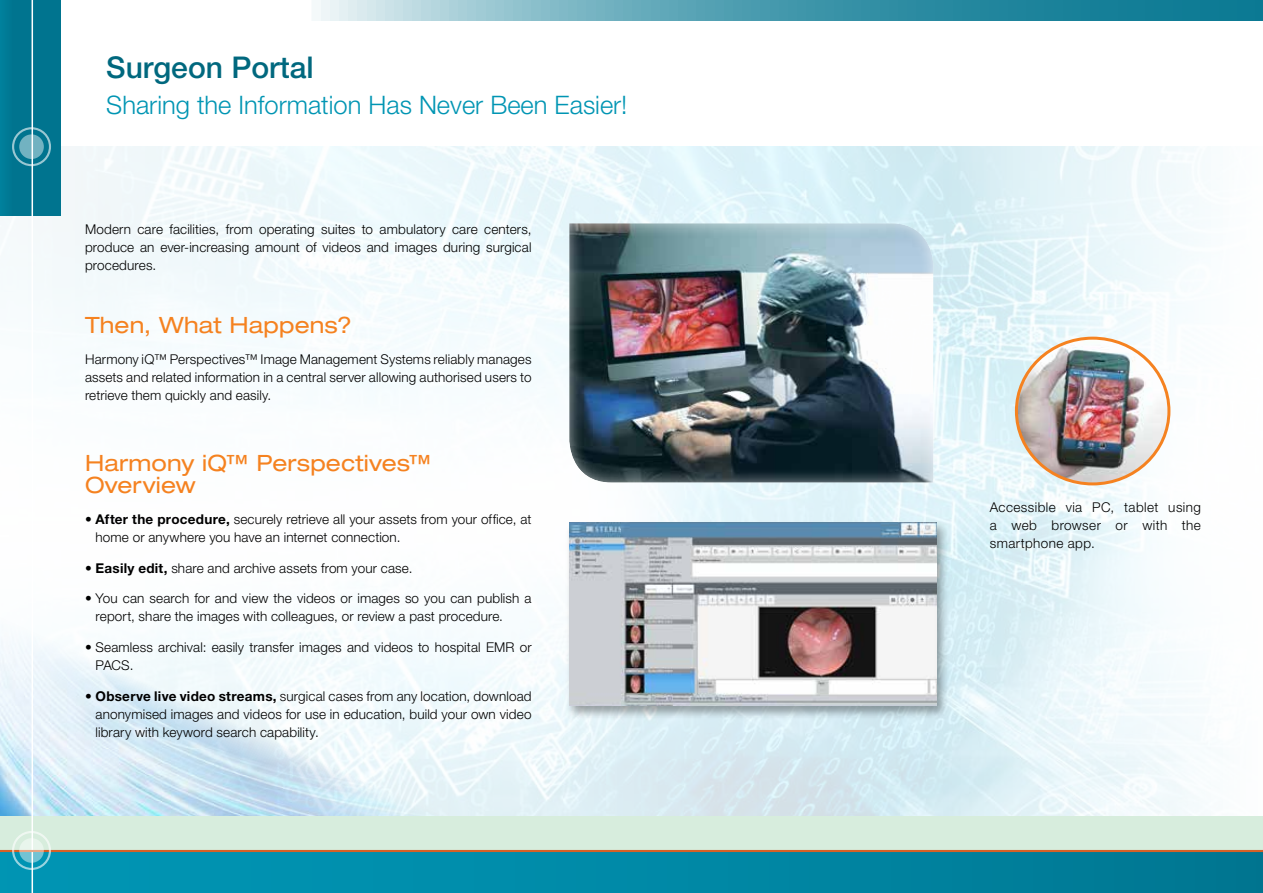
<style>
.page{position:relative;width:1263px;height:893px;background:#fff}
.page>*{position:absolute;margin:0;border:0;box-sizing:border-box;transform-origin:0 0}
.t1{font:500 30px "Helvetica Neue LT";color:#00687e}
.t2{font:300 25.5px "Helvetica Neue LT";color:#0095b3}
.t3{font:expanded 22.5px/22.5px "Helvetica Neue LT";letter-spacing:.005em;color:#f58220}
.t4{font:300 13.5px/18px "Helvetica Neue LT";letter-spacing:.01em;color:#000;text-align:justify}
.s1{font-weight:700}
</style>
<div class="page">
<img style="left:0;top:147px;width:1199px;height:669px">
<img style="left:0;top:604px;width:777px;height:212px">
<svg style="left:312px;top:0;width:951px;height:20px;background:#56a2b4"></svg>
<div style="left:0;top:850px;width:1263px;height:43px;background:linear-gradient(to right,#0198b7,#007893)"></div>
<div style="left:0;top:816px;width:1263px;height:34px;background:#d7eddd"></div>
<div style="left:0;top:0;width:61px;height:215px;background:linear-gradient(to right,#017994,#02738e)"></div>
<svg style="left:19px;top:134px;width:25px;height:25px"></svg>
<div style="left:12px;top:127px;width:39px;height:39px;border:2px solid #fff;border-radius:50%"></div>
<hr style="left:32px;top:0;width:1px;height:893px;background:#fff">
<hr style="left:0;top:850px;width:1263px;height:2px;background:#d56127">
<svg style="left:19px;top:838px;width:25px;height:25px"></svg>
<div style="left:12px;top:831px;width:39px;height:39px;border:2px solid #fff;border-radius:50%"></div>
<img style="left:1016px;top:338px;width:153px;height:146px">
<div style="left:1015px;top:337px;width:155px;height:148px;border:3px solid #f58220;border-radius:50%"></div>
<div style="left:568px;top:220px;width:366px;height:263px;background:#fff;opacity:.75"></div>
<div style="left:565px;top:520px;width:384px;height:200px;background:#000;opacity:.35"></div>
<img style="left:569px;top:522px;width:367px;height:184px">
<h1 class="t1" style="left:106px;top:49px;width:209px">Surgeon Portal</h1>
<h2 class="t2" style="left:106px;top:90px;width:523px">Sharing the Information Has Never Been Easier!</h2>
<p class="t4" style="left:85px;top:220px;width:448px">Modern care facilities, from operating suites to ambulatory care centers, produce an ever-increasing amount of videos and images during surgical procedures.</p>
<h3 class="t3" style="left:85px;top:314px;width:269px">Then, What Happens?</h3>
<p class="t4" style="left:85px;top:350px;width:448px">Harmony iQ™ Perspectives™ Image Management Systems reliably manages assets and related information in a central server allowing authorised users to retrieve them quickly and easily.</p>
<h3 class="t3" style="left:85px;top:451px;width:348px">Harmony iQ™ Perspectives™<br>Overview</h3>
<p class="t4" style="left:96px;top:510px;width:437px;text-indent:-11px"><span class="s1">• After the procedure,</span> securely retrieve all your assets from your office, at home or anywhere you have an internet connection.</p>
<p class="t4" style="left:85px;top:559px;width:329px"><span class="s1">• Easily edit,</span> share and archive assets from your case.</p>
<p class="t4" style="left:96px;top:589px;width:437px;text-indent:-11px">• You can search for and view the videos or images so you can publish a report, share the images with colleagues, or review a past procedure.</p>
<p class="t4" style="left:96px;top:638px;width:437px;text-indent:-11px">• Seamless archival: easily transfer images and videos to hospital EMR or<br>PACS.</p>
<p class="t4" style="left:96px;top:687px;width:437px;text-indent:-11px"><span class="s1">• Observe live video streams,</span> surgical cases from any location, download anonymised images and videos for use in education, build your own video library with keyword search capability.</p>
<p class="t4" style="left:990px;top:498px;width:213px">Accessible via PC, tablet using a web browser or with the smartphone app.</p>
</div>
